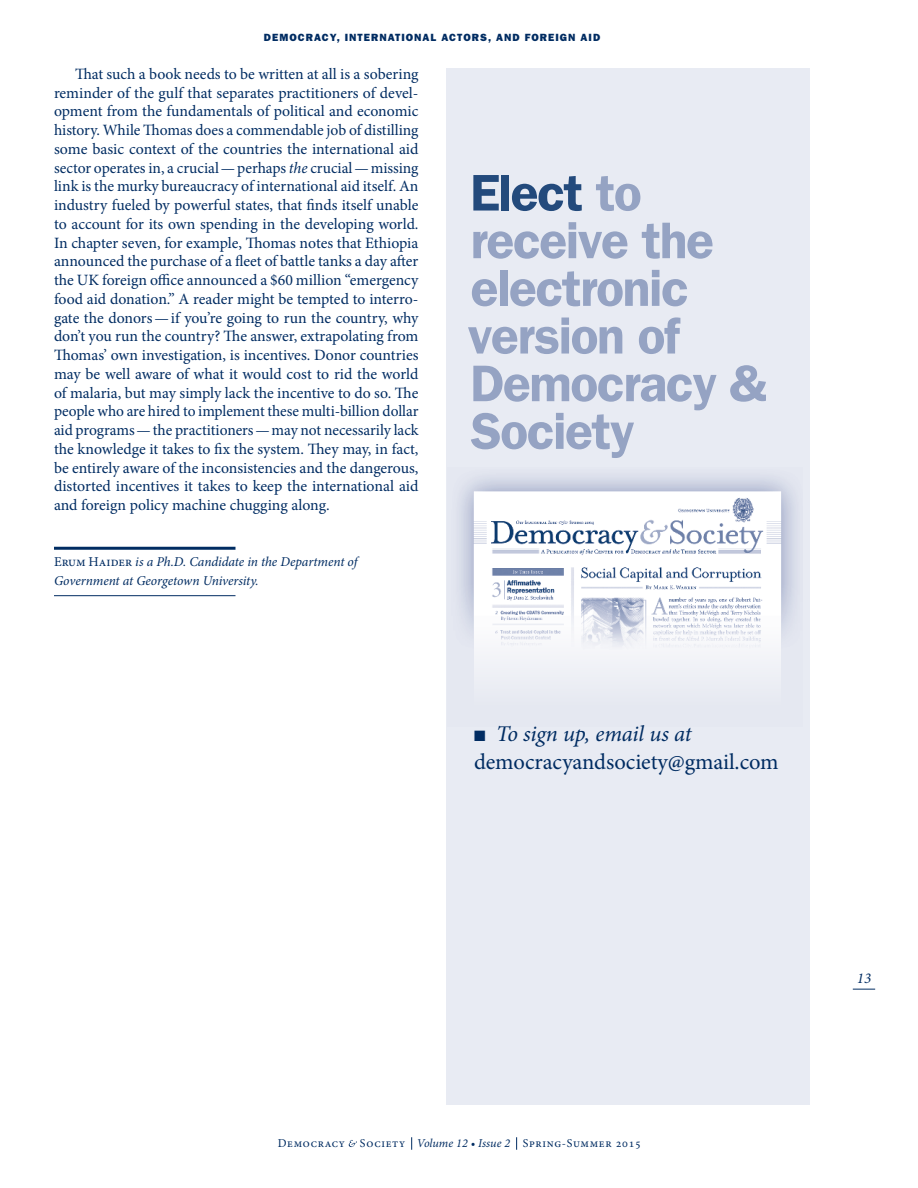
<style>
.page{position:relative;width:918px;height:1188px;background:#fff}
.page>*{position:absolute;margin:0;border:0;box-sizing:border-box;transform-origin:0 0}
.t1{font:600 51.75px/47.7px "ITC Franklin Gothic Std";letter-spacing:-.03em;color:#95a3c3}
.t2{font:22.5px/28.5px "Minion Pro";color:#002c62}
.p{font:15.75px/18.8px "Minion Pro";color:#002c62;text-align:justify}
.t3{font:italic 15px "Minion Pro";color:#002c62}
.byline-end{font:italic 13.5px/18.8px "Minion Pro";letter-spacing:-.005em;color:#002c62}
.t4{font:12px "Minion Pro";letter-spacing:.055em;color:#002c62}
.t5{font:10.5px "ITC Franklin Gothic Std Hvy";letter-spacing:.1em;color:#002c62}
.s1{font-style:italic}
.s2{color:#234a7c}
.s3{font-style:normal}
</style>
<div class="page">
<svg style="left:853px;top:989px;width:22px;height:1px"></svg>
<svg style="left:349px;top:1140px;width:8px;height:7px"></svg>
<svg style="left:411px;top:1137px;width:1px;height:13px"></svg>
<svg style="left:516px;top:1137px;width:1px;height:13px"></svg>
<hr style="left:54px;top:547px;width:182px;height:3px;background:#002c62">
<hr style="left:54px;top:595px;width:182px;height:1px;background:#002c62">
<div style="left:446px;top:69px;width:363px;height:1036px;background:#e8ebf3"></div>
<img style="left:457px;top:475px;width:341px;height:184px">
<p class="t5" style="left:264px;top:31px;width:338px">DEMOCRACY, INTERNATIONAL ACTORS, AND FOREIGN AID</p>
<p class="p" style="left:54px;top:64px;width:366px;text-indent:21px">That such a book needs to be written at all is a sobering reminder of the gulf that separates practitioners of devel&shy;opment from the fundamentals of political and economic history. While Thomas does a commendable job of distilling some basic context of the countries the international aid sector operates in, a crucial—perhaps <span class="s1">the</span> crucial—missing link is the murky bureaucracy of international aid itself. An industry fueled by powerful states, that finds itself unable to account for its own spending in the developing world.<br>In chapter seven, for example, Thomas notes that Ethiopia announced the purchase of a fleet of battle tanks a day after the UK foreign office announced a $60 million “emergency food aid donation.” A reader might be tempted to interro&shy;gate the donors—if you’re going to run the country, why don’t you run the country? The answer, extrapolating from Thomas’ own investigation, is incentives. Donor countries may be well aware of what it would cost to rid the world of malaria, but may simply lack the incentive to do so. The people who are hired to implement these multi-billion dollar aid programs—the practitioners—may not necessarily lack the knowledge it takes to fix the system. They may, in fact, be entirely aware of the inconsistencies and the dangerous, distorted incentives it takes to keep the international aid and foreign policy machine chugging along.</p>
<p class="t1" style="left:468px;top:169px;width:301px"><span class="s2">Elect</span> to receive the electronic version of<br>Democracy &amp;<br>Society</p>
<p class="byline-end" style="left:54px;top:553px;width:305px"><span class="s3">Erum Haider</span> is a Ph.D. Candidate in the Department of<br>Government at Georgetown University.</p>
<p class="t2" style="left:474px;top:719px;width:306px;text-indent:22px"><span class="s1">To sign up, email us at </span>democracyandsociety@gmail.com</p>
<p class="t4" style="left:278px;top:1135px;width:365px">Democracy Society <span class="s1">Volume 12 • Issue 2</span> Spring-Summer 2015</p>
<p class="t3" style="left:857px;top:968px;width:16px">13</p>
</div>
